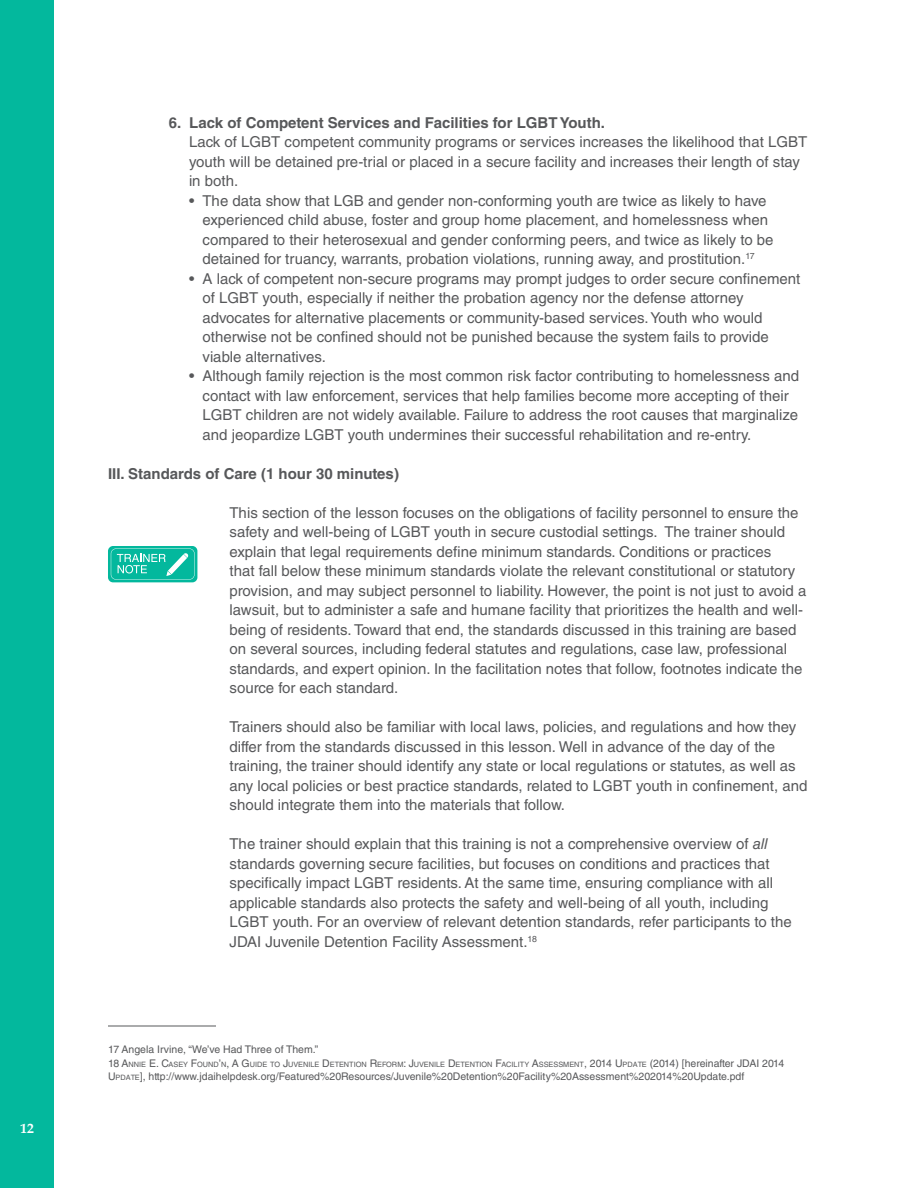
<style>
.page{position:relative;width:918px;height:1188px;background:#fff}
.page>*{position:absolute;margin:0;border:0;box-sizing:border-box;transform-origin:0 0}
.Trainer_Notes{font:15px/19.5px "Helvetica LT Std";color:#57585a}
.Bullet_Level_3{font:15px/19.5px "Helvetica LT Std";color:#57585a}
.Numbered_Bullet_Leve{font:700 15px "Helvetica LT Std";color:#57585a}
.t1{font:700 13.5px "Book Antiqua";color:#fff}
.Footnote{font:10.5px/13.5px "Helvetica LT Std";color:#57585a}
.Footnote-2{font:7.35px "Helvetica LT Std";color:#57585a}
.s1{font-style:italic}
.s2{font-size:10.5px}
.s3{font-size:7.35px}
.s4{font-style:inherit}
</style>
<div class="page">
<div style="left:0;top:0;width:54px;height:1188px;background:#03b89d"></div>
<hr style="left:108px;top:1026px;width:108px;height:1px;background:#57585a">
<div style="left:108px;top:546px;width:89px;height:36px;background:#03b89d;border-radius:5px"></div>
<svg style="left:111px;top:548px;width:84px;height:32px"></svg>
<p class="t1" style="left:20px;top:1121px;width:15px">12</p>
<p class="Numbered_Bullet_Leve" style="left:169px;top:113px;width:438px">6. Lack of Competent Services and Facilities for LGBT Youth.</p>
<p class="Bullet_Level_3" style="left:189px;top:132px;width:620px">Lack of LGBT competent community programs or services increases the likelihood that LGBT youth will be detained pre-trial or placed in a secure facility and increases their length of stay in both.</p>
<p class="Bullet_Level_3" style="left:202px;top:190px;width:573px;text-indent:-14px">• The data show that LGB and gender non-conforming youth are twice as likely to have experienced child abuse, foster and group home placement, and homelessness when compared to their heterosexual and gender conforming peers, and twice as likely to be detained for truancy, warrants, probation violations, running away, and prostitution.<sup>17</sup></p>
<p class="Bullet_Level_3" style="left:202px;top:268px;width:599px;text-indent:-14px">• A lack of competent non-secure programs may prompt judges to order secure confinement of LGBT youth, especially if neither the probation agency nor the defense attorney advocates for alternative placements or community-based services. Youth who would otherwise not be confined should not be punished because the system fails to provide viable alternatives.</p>
<p class="Bullet_Level_3" style="left:202px;top:366px;width:598px;text-indent:-14px">• Although family rejection is the most common risk factor contributing to homelessness and contact with law enforcement, services that help families become more accepting of their LGBT children are not widely available. Failure to address the root causes that marginalize and jeopardize LGBT youth undermines their successful rehabilitation and re-entry.</p>
<p class="Numbered_Bullet_Leve" style="left:108px;top:464px;width:292px">III. Standards of Care (1 hour 30 minutes)</p>
<p class="Trainer_Notes" style="left:230px;top:502px;width:578px">This section of the lesson focuses on the obligations of facility personnel to ensure the safety and well-being of LGBT youth in secure custodial settings. The trainer should explain that legal requirements define minimum standards. Conditions or practices<br>that fall below these minimum standards violate the relevant constitutional or statutory provision, and may subject personnel to liability. However, the point is not just to avoid a lawsuit, but to administer a safe and humane facility that prioritizes the health and well&shy;being of residents. Toward that end, the standards discussed in this training are based on several sources, including federal statutes and regulations, case law, professional standards, and expert opinion. In the facilitation notes that follow, footnotes indicate the source for each standard.</p>
<p class="Trainer_Notes" style="left:230px;top:717px;width:580px">Trainers should also be familiar with local laws, policies, and regulations and how they differ from the standards discussed in this lesson. Well in advance of the day of the training, the trainer should identify any state or local regulations or statutes, as well as any local policies or best practice standards, related to LGBT youth in confinement, and should integrate them into the materials that follow.</p>
<p class="Trainer_Notes" style="left:230px;top:834px;width:564px">The trainer should explain that this training is not a comprehensive overview of <span class="s1">all </span>standards governing secure facilities, but focuses on conditions and practices that specifically impact LGBT residents. At the same time, ensuring compliance with all applicable standards also protects the safety and well-being of all youth, including LGBT youth. For an overview of relevant detention standards, refer participants to the JDAI Juvenile Detention Facility Assessment.<sup>18</sup></p>
<p class="Footnote" style="left:108px;top:1043px;width:212px">17 Angela Irvine, “We’ve Had Three of Them.”</p>
<p class="Footnote-2" style="left:108px;top:1060px;width:437px"><span class="s2">18</span> <span class="s2">A</span>NNIE <span class="s2">E. C</span>ASEY <span class="s2">F</span>OUND<span class="s2">’</span>N<span class="s2">, A G</span>UIDE TO <span class="s2">J</span>UVENILE <span class="s2">D</span>ETENTION <span class="s2">R</span>EFORM<span class="s2">: J</span>UVENILE <span class="s2">D</span>ETENTION <span class="s2">F</span>ACILITY <span class="s2">A</span>SSESS</p>
<p class="Footnote" style="left:108px;top:1056px;width:678px;text-indent:455px"><span class="s3">MENT</span><span class="s4">, 2014 U</span> <span class="s3">PDATE</span> (2014) [hereinafter <span class="s4">JDAI 2014<br>U</span> <span class="s3">PDATE</span>], http://www.jdaihelpdesk.org/Featured%20Resources/Juvenile%20Detention%20Facility%20Assessment%202014%20Update.pdf</p>
</div>
